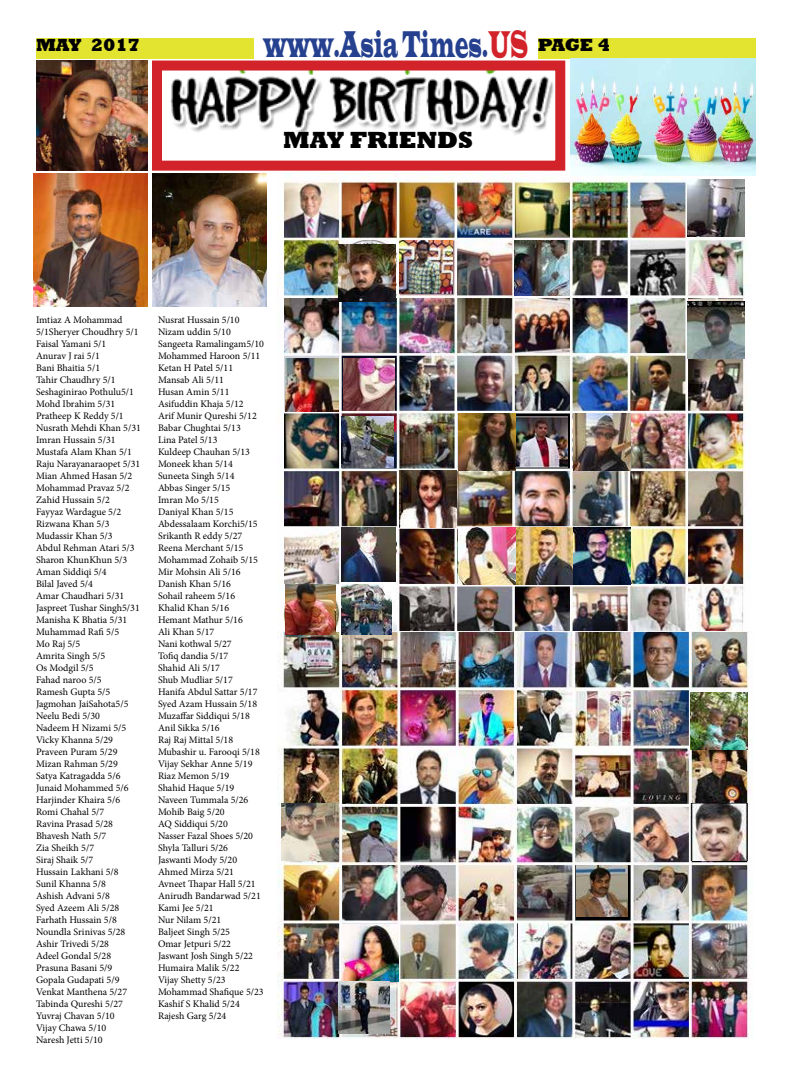
<style>
.page{position:relative;width:792px;height:1080px;background:#fff}
.page>*{position:absolute;margin:0;border:0;box-sizing:border-box;transform-origin:0 0}
.t1{font:38.3px "Latin Wide";color:#25408f;scale:.39 1}
.t2{font:800 24px "Rockwell";color:#000}
.t3{font:800 18px "Rockwell";color:#000}
.t4{font:10px/12px "Minion Pro";color:#000}
.s1{color:#d2232a}
</style>
<div class="page">
<div style="left:36px;top:38px;width:720px;height:21px;background:#e2e42f"></div>
<div style="left:254px;top:35px;width:284px;height:24px;background:#fff"></div>
<img style="left:170px;top:72px;width:384px;height:63px">
<div style="left:152px;top:61px;width:413px;height:110px;border:10px solid #d2232a"></div>
<img style="left:278px;top:174px;width:469px;height:458px">
<img style="left:277px;top:632px;width:476px;height:406px">
<img style="left:687px;top:180px;width:57px;height:57px">
<img style="left:338px;top:245px;width:57px;height:57px">
<img style="left:399px;top:241px;width:53px;height:53px">
<img style="left:514px;top:240px;width:56px;height:56px">
<img style="left:687px;top:302px;width:57px;height:57px">
<img style="left:286px;top:359px;width:52px;height:52px">
<img style="left:343px;top:359px;width:52px;height:51px">
<img style="left:342px;top:416px;width:51px;height:52px">
<img style="left:458px;top:413px;width:57px;height:58px">
<img style="left:516px;top:416px;width:52px;height:52px">
<img style="left:574px;top:413px;width:57px;height:58px">
<img style="left:399px;top:471px;width:57px;height:57px">
<img style="left:342px;top:528px;width:54px;height:54px">
<img style="left:458px;top:528px;width:57px;height:57px">
<img style="left:517px;top:528px;width:114px;height:57px">
<img style="left:286px;top:585px;width:49px;height:49px">
<img style="left:342px;top:585px;width:50px;height:49px">
<img style="left:690px;top:693px;width:57px;height:57px">
<img style="left:281px;top:804px;width:57px;height:57px">
<img style="left:690px;top:804px;width:57px;height:57px">
<img style="left:577px;top:866px;width:51px;height:51px">
<img style="left:342px;top:925px;width:57px;height:57px">
<img style="left:338px;top:982px;width:52px;height:51px">
<img style="left:571px;top:59px;width:185px;height:117px">
<img style="left:152px;top:174px;width:114px;height:132px">
<img style="left:33px;top:174px;width:114px;height:132px">
<img style="left:36px;top:61px;width:112px;height:110px">
<h3 class="t3" style="left:36px;top:35px;width:106px">MAY 2017</h3>
<h1 class="t1" style="left:264px;top:20px;width:891px">www.Asia Times.<span class="s1">US</span> <sup>PAGE</sup> <sup>4</sup></h1>
<h2 class="t2" style="left:283px;top:126px;width:192px">MAY FRIENDS</h2>
<p class="t4" style="left:36px;top:313px;width:106px">Imtiaz A Mohammad<br>5/1Sheryer Choudhry 5/1<br>Faisal Yamani 5/1<br>Anurav J rai 5/1<br>Bani Bhaitia 5/1<br>Tahir Chaudhry 5/1<br>Seshaginirao Pothulu5/1<br>Mohd Ibrahim 5/31<br>Pratheep K Reddy 5/1<br>Nusrath Mehdi Khan 5/31<br>Imran Hussain 5/31<br>Mustafa Alam Khan 5/1<br>Raju Narayanaraopet 5/31<br>Mian Ahmed Hasan 5/2<br>Mohammad Pravaz 5/2<br>Zahid Hussain 5/2<br>Fayyaz Wardague 5/2<br>Rizwana Khan 5/3<br>Mudassir Khan 5/3<br>Abdul Rehman Atari 5/3<br>Sharon KhunKhun 5/3<br>Aman Siddiqi 5/4<br>Bilal Javed 5/4<br>Amar Chaudhari 5/31<br>Jaspreet Tushar Singh5/31<br>Manisha K Bhatia 5/31<br>Muhammad Rafi 5/5<br>Mo Raj 5/5<br>Amrita Singh 5/5<br>Os Modgil 5/5<br>Fahad naroo 5/5<br>Ramesh Gupta 5/5<br>Jagmohan JaiSahota5/5<br>Neelu Bedi 5/30<br>Nadeem H Nizami 5/5<br>Vicky Khanna 5/29<br>Praveen Puram 5/29<br>Mizan Rahman 5/29<br>Satya Katragadda 5/6<br>Junaid Mohammed 5/6<br>Harjinder Khaira 5/6<br>Romi Chahal 5/7<br>Ravina Prasad 5/28<br>Bhavesh Nath 5/7<br>Zia Sheikh 5/7<br>Siraj Shaik 5/7<br>Hussain Lakhani 5/8<br>Sunil Khanna 5/8<br>Ashish Advani 5/8<br>Syed Azeem Ali 5/28<br>Farhath Hussain 5/8<br>Noundla Srinivas 5/28<br>Ashir Trivedi 5/28<br>Adeel Gondal 5/28<br>Prasuna Basani 5/9<br>Gopala Gudapati 5/9<br>Venkat Manthena 5/27<br>Tabinda Qureshi 5/27<br>Yuvraj Chavan 5/10<br>Vijay Chawa 5/10<br>Naresh Jetti 5/10</p>
<p class="t4" style="left:158px;top:313px;width:108px">Nusrat Hussain 5/10<br>Nizam uddin 5/10<br>Sangeeta Ramalingam5/10<br>Mohammed Haroon 5/11<br>Ketan H Patel 5/11<br>Mansab Ali 5/11<br>Husan Amin 5/11<br>Asifuddin Khaja 5/12<br>Arif Munir Qureshi 5/12<br>Babar Chughtai 5/13<br>Lina Patel 5/13<br>Kuldeep Chauhan 5/13<br>Moneek khan 5/14<br>Suneeta Singh 5/14<br>Abbas Singer 5/15<br>Imran Mo 5/15<br>Daniyal Khan 5/15<br>Abdessalaam Korchi5/15<br>Srikanth R eddy 5/27<br>Reena Merchant 5/15<br>Mohammad Zohaib 5/15<br>Mir Mohsin Ali 5/16<br>Danish Khan 5/16<br>Sohail raheem 5/16<br>Khalid Khan 5/16<br>Hemant Mathur 5/16<br>Ali Khan 5/17<br>Nani kothwal 5/27<br>Tofiq dandia 5/17<br>Shahid Ali 5/17<br>Shub Mudliar 5/17<br>Hanifa Abdul Sattar 5/17<br>Syed Azam Hussain 5/18<br>Muzaffar Siddiqui 5/18<br>Anil Sikka 5/16<br>Raj Raj Mittal 5/18<br>Mubashir u. Farooqi 5/18<br>Vijay Sekhar Anne 5/19<br>Riaz Memon 5/19<br>Shahid Haque 5/19<br>Naveen Tummala 5/26<br>Mohib Baig 5/20<br>AQ Siddiqui 5/20<br>Nasser Fazal Shoes 5/20<br>Shyla Talluri 5/26<br>Jaswanti Mody 5/20<br>Ahmed Mirza 5/21<br>Avneet Thapar Hall 5/21<br>Anirudh Bandarwad 5/21<br>Kami Jee 5/21<br>Nur Nilam 5/21<br>Baljeet Singh 5/25<br>Omar Jetpuri 5/22<br>Jaswant Josh Singh 5/22<br>Humaira Malik 5/22<br>Vijay Shetty 5/23<br>Mohammad Shafique 5/23<br>Kashif S Khalid 5/24<br>Rajesh Garg 5/24</p>
</div>
